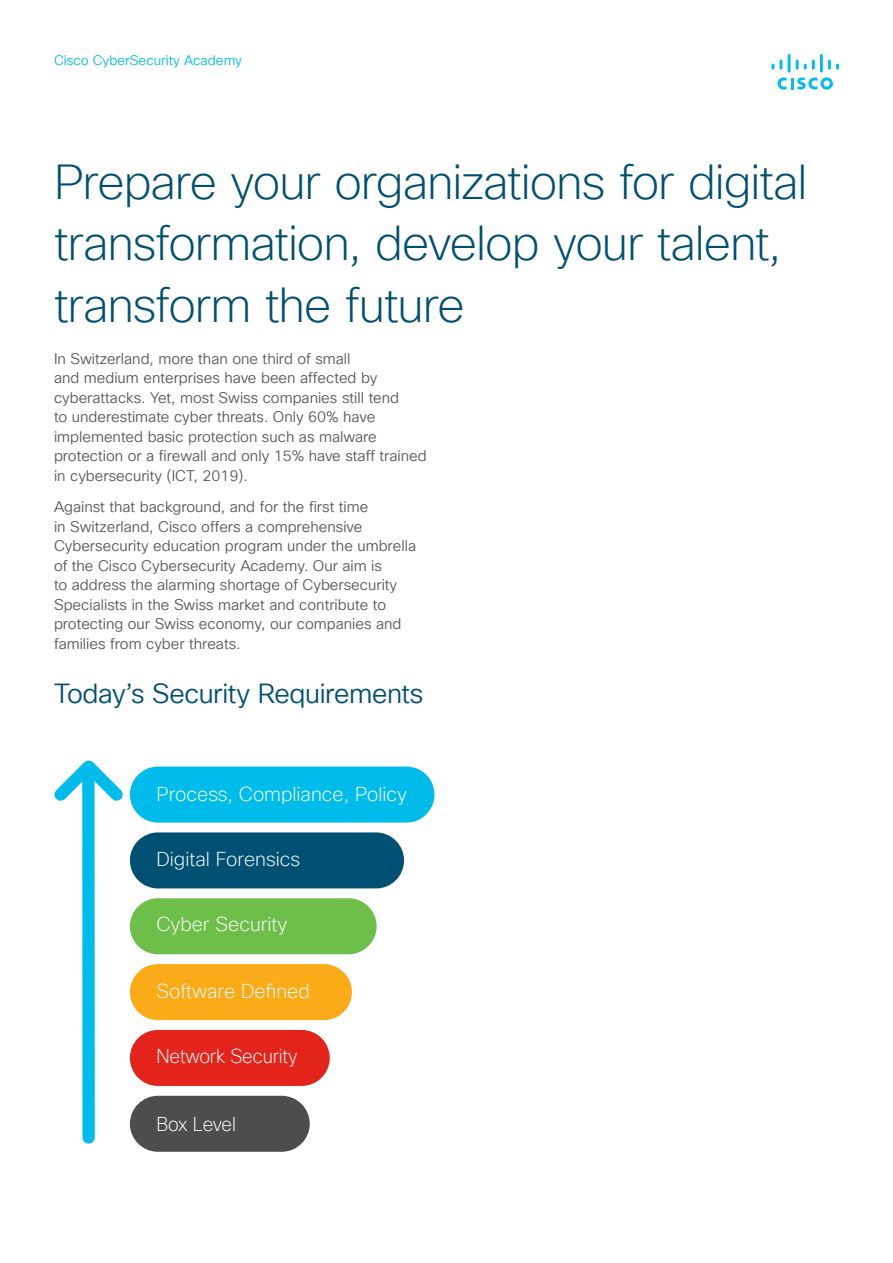
<style>
.page{position:relative;width:893px;height:1263px;background:#fff}
.page>*{position:absolute;margin:0;border:0;box-sizing:border-box;transform-origin:0 0}
.Subhead1_Span_Indigo{font:200 48px/61.5px "Cisco Sans TT";letter-spacing:-.02em;color:#015072}
.Subhead2_Indigo{font:27px "Cisco Sans TT Light";letter-spacing:-.015em;color:#015072}
.t1{font:200 19.65px "Cisco Sans TT";color:#fff}
.t2{font:200 19.65px "Cisco Sans TT";color:#fff;scale:.95 1}
.t3{font:200 19.65px "Cisco Sans TT";letter-spacing:-.025em;color:#fff;scale:.95 1}
.Body{font:15px/19.5px "Cisco Sans TT Light";color:#57585a}
.t4{font:13.5px "Cisco Sans TT Light";color:#01bcec}
</style>
<div class="page">
<svg style="left:771px;top:54px;width:68px;height:36px"></svg>
<div style="left:130px;top:766px;width:304px;height:56px;background:#00bceb;border-radius:28px"></div>
<div style="left:130px;top:832px;width:274px;height:56px;background:#005073;border-radius:28px"></div>
<div style="left:130px;top:898px;width:247px;height:56px;background:#6ebe4a;border-radius:28px"></div>
<div style="left:130px;top:964px;width:222px;height:56px;background:#fbab18;border-radius:28px"></div>
<div style="left:130px;top:1030px;width:200px;height:56px;background:#e3241b;border-radius:28px"></div>
<div style="left:130px;top:1096px;width:180px;height:56px;background:#4d4d4d;border-radius:28px"></div>
<svg style="left:54px;top:760px;width:80px;height:49px"></svg>
<div style="left:82px;top:773px;width:13px;height:364px;background:#00bceb"></div>
<p class="t4" style="left:54px;top:51px;width:190px">Cisco CyberSecurity Academy</p>
<p class="Subhead1_Span_Indigo" style="left:54px;top:153px;width:755px">Prepare your organizations for digital transformation, develop your talent, transform the future</p>
<p class="Body" style="left:54px;top:349px;width:374px">In Switzerland, more than one third of small<br>and medium enterprises have been affected by cyberattacks. Yet, most Swiss companies still tend<br>to underestimate cyber threats. Only 60% have implemented basic protection such as malware protection or a firewall and only 15% have staff trained in cybersecurity (ICT, 2019).</p>
<p class="Body" style="left:54px;top:498px;width:364px">Against that background, and for the first time<br>in Switzerland, Cisco offers a comprehensive Cybersecurity education program under the umbrella of the Cisco Cybersecurity Academy. Our aim is<br>to address the alarming shortage of Cybersecurity Specialists in the Swiss market and contribute to protecting our Swiss economy, our companies and families from cyber threats.</p>
<p class="Subhead2_Indigo" style="left:54px;top:676px;width:371px">Today’s Security Requirements</p>
<p class="t1" style="left:156px;top:781px;width:252px">Process, Compliance, Policy</p>
<p class="t1" style="left:156px;top:846px;width:145px">Digital Forensics</p>
<p class="t1" style="left:156px;top:911px;width:132px">Cyber Security</p>
<p class="t1" style="left:156px;top:978px;width:155px">Software Defined</p>
<p class="t2" style="left:156px;top:1044px;width:150px">Network Security</p>
<p class="t3" style="left:156px;top:1111px;width:85px">Box Level</p>
</div>
